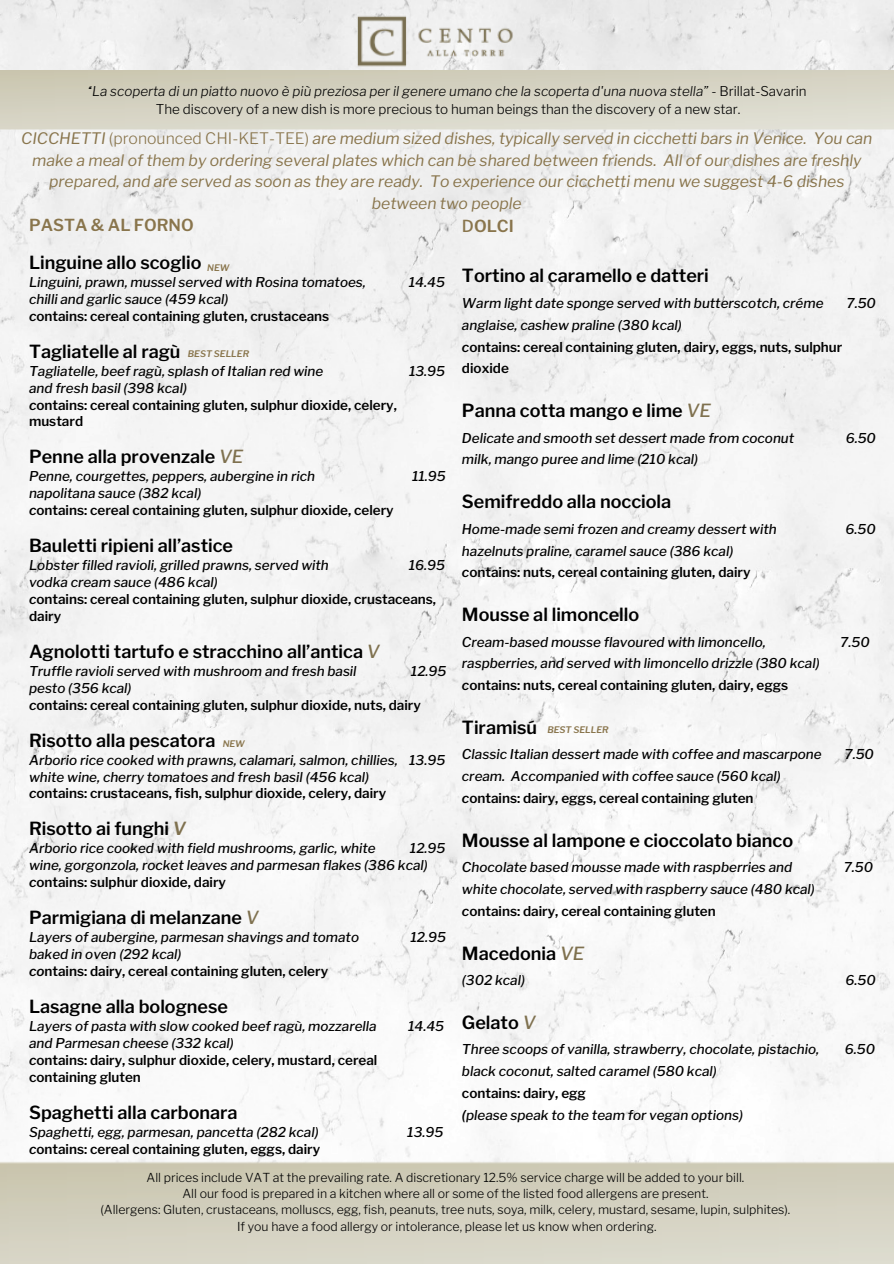
<style>
.page{position:relative;width:894px;height:1264px;background:#fff}
.page>*{position:absolute;margin:0;border:0;box-sizing:border-box;transform-origin:0 0}
.t1{font:600 18px "Libre Franklin";color:#000}
.t2{font:600 16.5px "Libre Franklin";color:#89754c}
.t3{font:italic 15.75px/21.3px "Libre Franklin";color:#89754c;text-align:center}
.t4{font:300 14.85px "Libre Franklin";color:#000}
.t5{font:italic 500 13.5px/21.9px "Libre Franklin";color:#000}
.t6{font:600 13.5px/17px "Libre Franklin";color:#000}
.t7{font:300 13.35px/17.9px "Libre Franklin";color:#000;text-align:center}
.t8{font:300 12.3px/16.4px "Libre Franklin";color:#000;text-align:center}
.t9{font:italic 600 9px "Libre Franklin";color:#89754c}
.s1{font-style:italic}
.s2{font-weight:300;font-style:normal}
.s3{font-weight:500;font-style:italic}
.s4{font-weight:500;font-style:italic;color:#7f714f}
.s5{font-weight:600}
.s6{font-weight:600;font-style:normal}
.s7{font-style:italic;color:#7f714f}
.s8{font-weight:500}
</style>
<div class="page">
<img style="left:0;top:0;width:893px;height:1160px">
<img style="left:0;top:70px;width:893px;height:60px">
<img style="left:351px;top:11px;width:164px;height:59px">
<h1 class="t7" style="left:87px;top:82px;width:721px"><span class="s1">“La scoperta di un piatto nuovo è più preziosa per il genere umano che la scoperta d'una nuova stella”</span> - Brillat-Savarin<br>The discovery of a new dish is more precious to human beings than the discovery of a new star.</h1>
<p class="t4" style="left:110px;top:93px;width:650px">The discovery of a new dish is more precious to human beings than the discovery of a new star.</p>
<h4 class="t3" style="left:21px;top:128px;width:852px">CICCHETTI <span class="s2">(pronounced CHI-KET-TEE)</span> are medium sized dishes, typically served in cicchetti bars in Venice. You can make a meal of them by ordering several plates which can be shared between friends. All of our dishes are freshly prepared, and are served as soon as they are ready. To experience our cicchetti menu we suggest 4-6 dishes between two people</h4>
<h3 class="t2" style="left:29px;top:215px;width:166px">PASTA &amp; AL FORNO</h3>
<p class="t1" style="left:29px;top:251px;width:174px">Linguine allo scoglio</p>
<p class="t5" style="left:29px;top:271px;width:338px">Linguini, prawn, mussel served with Rosina tomatoes,</p>
<p class="t5" style="left:408px;top:271px;width:38px">14.45</p>
<p class="t6" style="left:29px;top:290px;width:301px"><span class="s3">chilli and garlic sauce (459 kcal)<br></span><span class="s1">c</span>ontains: cereal containing gluten, crustaceans</p>
<p class="t1" style="left:29px;top:340px;width:153px">Tagliatelle al ragù</p>
<p class="t5" style="left:29px;top:360px;width:296px">Tagliatelle, beef ragù, splash of Italian red wine</p>
<p class="t5" style="left:409px;top:360px;width:38px">13.95</p>
<p class="t6" style="left:29px;top:379px;width:369px"><span class="s3">and fresh basil (398 kcal)<br></span><span class="s1">c</span>ontains: cereal containing gluten, sulphur dioxide, celery, mustard</p>
<p class="t1" style="left:29px;top:446px;width:216px">Penne alla provenzale <span class="s4">VE</span></p>
<p class="t5" style="left:29px;top:465px;width:287px">Penne, courgettes, peppers, aubergine in rich</p>
<p class="t5" style="left:412px;top:465px;width:35px">11.95</p>
<p class="t6" style="left:29px;top:485px;width:366px"><span class="s3">napolitana sauce (382 kcal)<br></span><span class="s1">c</span>ontains: cereal containing gluten, sulphur dioxide, celery</p>
<h1 class="t1" style="left:29px;top:534px;width:205px">Bauletti ripieni all’astice</h1>
<h1 class="t5" style="left:29px;top:554px;width:301px">Lobster filled ravioli, grilled prawns, served with</h1>
<h1 class="t5" style="left:408px;top:554px;width:38px">16.95</h1>
<h1 class="t6" style="left:29px;top:573px;width:408px"><span class="s3">vodka cream sauce (486 kcal)<br></span><span class="s1">c</span>ontains: cereal containing gluten, sulphur dioxide, crustaceans, dairy</h1>
<h3 class="t1" style="left:29px;top:640px;width:352px">Agnolotti tartufo e stracchino all’antica <span class="s4">V</span></h3>
<h3 class="t5" style="left:29px;top:660px;width:329px">Truffle ravioli served with mushroom and fresh basil</h3>
<h3 class="t5" style="left:411px;top:660px;width:37px">12.95</h3>
<h3 class="t6" style="left:29px;top:679px;width:393px"><span class="s3">pesto (356 kcal)<br></span><span class="s1">c</span>ontains: cereal containing gluten, sulphur dioxide, nuts, dairy</h3>
<h3 class="t1" style="left:29px;top:729px;width:188px">Risotto alla pescatora</h3>
<h3 class="t5" style="left:29px;top:751px;width:417px;line-height:17px">Arborio rice cooked with prawns, calamari, salmon, chillies, 13.95 white wine, cherry tomatoes and fresh basil (456 kcal)<br><span class="s5">c</span><span class="s6">ontains: crustaceans, fish, sulphur dioxide, celery, dairy</span></h3>
<h3 class="t1" style="left:29px;top:818px;width:158px">Risotto ai funghi <span class="s7">V</span></h3>
<h3 class="t5" style="left:29px;top:837px;width:348px">Arborio rice cooked with field mushrooms, garlic, white</h3>
<h3 class="t9" style="left:207px;top:262px;width:24px">NEW</h3>
<h3 class="t9" style="left:188px;top:348px;width:63px">BEST SELLER</h3>
<p class="t9" style="left:223px;top:738px;width:24px">NEW</p>
<h3 class="t5" style="left:29px;top:840px;width:418px;line-height:17px;text-indent:381px">12.95 wine, gorgonzola, rocket leaves and parmesan flakes (386 kcal) <span class="s5">c</span><span class="s6">ontains: sulphur dioxide, dairy</span></h3>
<h3 class="t1" style="left:29px;top:906px;width:231px">Parmigiana di melanzane <span class="s4">V</span></h3>
<h3 class="t5" style="left:29px;top:926px;width:331px">Layers of aubergine, parmesan shavings and tomato</h3>
<h3 class="t5" style="left:410px;top:926px;width:37px">12.95</h3>
<h3 class="t6" style="left:29px;top:945px;width:300px"><span class="s3">baked in oven (292 kcal)<br></span><span class="s1">co</span>ntains: dairy, cereal containing gluten, celery</h3>
<h3 class="t1" style="left:29px;top:995px;width:200px">Lasagne alla bolognese</h3>
<h3 class="t5" style="left:29px;top:1015px;width:349px">Layers of pasta with slow cooked beef ragù, mozzarella</h3>
<h3 class="t5" style="left:408px;top:1015px;width:38px">14.45</h3>
<h3 class="t6" style="left:29px;top:1034px;width:350px"><span class="s3">and Parmesan cheese (332 kcal)<br></span><span class="s1">c</span>ontains: dairy, sulphur dioxide, celery, mustard, cereal containing gluten</h3>
<h3 class="t1" style="left:29px;top:1101px;width:210px">Spaghetti alla carbonara</h3>
<h3 class="t5" style="left:29px;top:1120px;width:291px">Spaghetti, egg, parmesan, pancetta (282 kcal)</h3>
<h3 class="t5" style="left:407px;top:1120px;width:38px">13.95</h3>
<h3 class="t6" style="left:29px;top:1140px;width:292px"><span class="s1">c</span>ontains: cereal containing gluten, eggs, dairy</h3>
<h3 class="t2" style="left:462px;top:216px;width:53px"><span class="s8">D</span>OLCI</h3>
<h3 class="t1" style="left:462px;top:265px;width:248px">Tortino al caramello e datteri</h3>
<h3 class="t5" style="left:462px;top:292px;width:363px">Warm light date sponge served with butterscotch, créme</h3>
<h3 class="t5" style="left:846px;top:292px;width:31px">7.50</h3>
<h3 class="t6" style="left:462px;top:314px;width:382px;line-height:21.9px"><span class="s3">anglaise, cashew praline (380 kcal)<br></span><span class="s1">c</span>ontains: cereal containing gluten, dairy, eggs, nuts, sulphur dioxide</h3>
<h3 class="t1" style="left:462px;top:400px;width:250px">Panna cotta mango e lime <span class="s4">VE</span></h3>
<h3 class="t5" style="left:462px;top:427px;width:333px">Delicate and smooth set dessert made from coconut</h3>
<h3 class="t5" style="left:845px;top:427px;width:32px">6.50</h3>
<h3 class="t5" style="left:462px;top:448px;width:237px">milk, mango puree and lime (210 kcal)</h3>
<h3 class="t1" style="left:462px;top:491px;width:211px">Semifreddo alla nocciola</h3>
<h3 class="t5" style="left:462px;top:518px;width:316px">Home-made semi frozen and creamy dessert with</h3>
<h3 class="t5" style="left:845px;top:518px;width:32px">6.50</h3>
<h3 class="t6" style="left:462px;top:539px;width:290px;line-height:21.9px"><span class="s3">hazelnuts praline, caramel sauce (386 kcal) </span><span class="s1">c</span>ontains: nuts, cereal containing gluten, dairy</h3>
<h3 class="t1" style="left:462px;top:603px;width:179px">Mousse al limoncello</h3>
<h3 class="t5" style="left:462px;top:630px;width:305px">Cream-based mousse flavoured with limoncello,</h3>
<h3 class="t5" style="left:840px;top:630px;width:31px">7.50</h3>
<h3 class="t5" style="left:462px;top:652px;width:359px">raspberries, and served with limoncello drizzle (380 kcal) <span class="s5">c</span><span class="s6">ontains: nuts, cereal containing gluten, dairy, eggs</span></h3>
<h3 class="t1" style="left:462px;top:716px;width:77px">Tiramisú</h3>
<h3 class="t5" style="left:462px;top:743px;width:361px">Classic Italian dessert made with coffee and mascarpone</h3>
<h3 class="t5" style="left:844px;top:743px;width:31px">7.50</h3>
<h3 class="t5" style="left:462px;top:765px;width:320px">cream. Accompanied with coffee sauce (560 kcal) <span class="s5">c</span><span class="s6">ontains: dairy, eggs, cereal containing gluten</span></h3>
<h3 class="t1" style="left:462px;top:829px;width:332px">Mousse al lampone e cioccolato bianco</h3>
<h3 class="t5" style="left:462px;top:856px;width:332px">Chocolate based mousse made with raspberries and</h3>
<h3 class="t5" style="left:843px;top:856px;width:31px">7.50</h3>
<h3 class="t5" style="left:462px;top:878px;width:354px">white chocolate, served with raspberry sauce (480 kcal) <span class="s5">c</span><span class="s6">ontains: dairy, cereal containing gluten</span></h3>
<h3 class="t1" style="left:462px;top:942px;width:124px">Macedonia <span class="s4">VE</span></h3>
<h3 class="t5" style="left:462px;top:969px;width:65px">(302 kcal)</h3>
<h3 class="t5" style="left:845px;top:969px;width:32px">6.50</h3>
<h3 class="t1" style="left:462px;top:1011px;width:75px">Gelato <span class="s4">V</span></h3>
<h3 class="t5" style="left:462px;top:1038px;width:358px">Three scoops of vanilla, strawberry, chocolate, pistachio,</h3>
<h3 class="t5" style="left:844px;top:1038px;width:32px">6.50</h3>
<h3 class="t5" style="left:462px;top:1060px;width:282px">black coconut, salted caramel (580 kcal) <span class="s6">contains: dairy, egg<br></span><span class="s5">(</span>please speak to the team for vegan options)</h3>
<p class="t9" style="left:547px;top:724px;width:63px">BEST SELLER</p>
<h2 class="t8" style="left:100px;top:1168px;width:691px">All prices include VAT at the prevailing rate. A discretionary 12.5% service charge will be added to your bill.<br>All our food is prepared in a kitchen where all or some of the listed food allergens are present.<br>(Allergens: Gluten, crustaceans, molluscs, egg, fish, peanuts, tree nuts, soya, milk, celery, mustard, sesame, lupin, sulphites).<br>If you have a food allergy or intolerance, please let us know when ordering.</h2>
</div>
